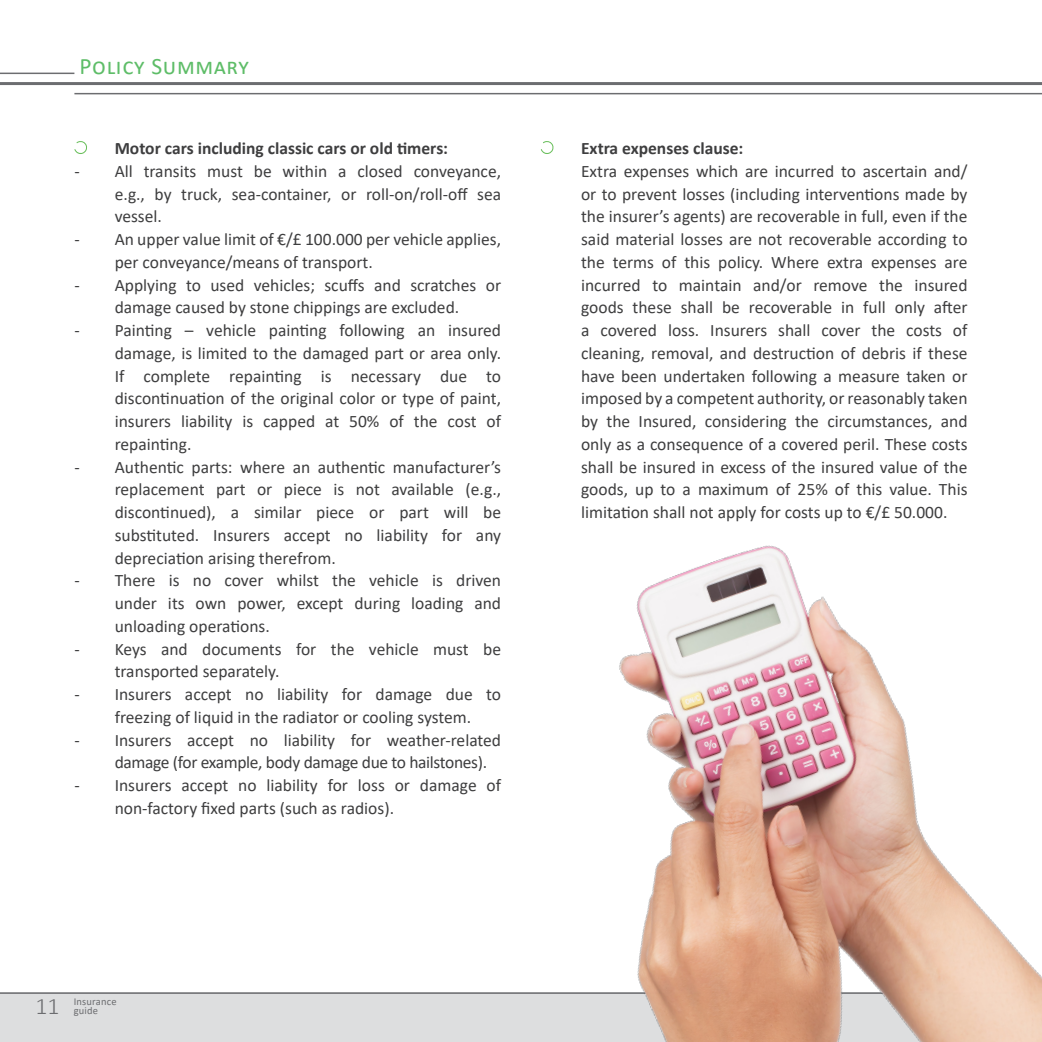
<style>
.page{position:relative;width:1042px;height:1042px;background:#fff}
.page>*{position:absolute;margin:0;border:0;box-sizing:border-box;transform-origin:0 0}
.t1{font:23.62px "Calibri";letter-spacing:.03em;color:#5ebd68}
.t2{font:300 23.62px "Calibri";color:#6c6d70}
.body{font:17.5px/22.8px "Calibri";color:#3e3e3f;text-align:justify}
.body-2{font:700 17.5px "Calibri";color:#3e3e3f}
.t3{font:10.5px "Calibri";color:#6c6d70}
</style>
<div class="page">
<div style="left:0;top:992px;width:1042px;height:50px;background:#dddedf"></div>
<hr style="left:0;top:992px;width:1042px;height:2px;background:#6c6d70">
<hr style="left:0;top:73px;width:74px;height:1px;background:#6c6d70">
<hr style="left:0;top:82px;width:1042px;height:3px;background:#6c6d70">
<hr style="left:74px;top:93px;width:968px;height:1px;background:#6c6d70">
<svg style="left:74px;top:141px;width:13px;height:13px"></svg>
<svg style="left:541px;top:141px;width:13px;height:13px"></svg>
<img style="left:333px;top:545px;width:709px;height:497px">
<p class="t1" style="left:79px;top:50px;width:171px">Policy Summary</p>
<p class="body-2" style="left:115px;top:136px;width:335px">Motor cars including classic cars or old timers:</p>
<p class="body" style="left:115px;top:159px;width:388px;text-indent:-40px">- All transits must be within a closed conveyance, e.g., by truck, sea-container, or roll-on/roll-off sea vessel.</p>
<p class="body" style="left:115px;top:227px;width:388px;text-indent:-40px">- An upper value limit of €/£ 100.000 per vehicle applies, per conveyance/means of transport.</p>
<p class="body" style="left:74px;top:273px;width:428px;text-align:center">- Applying to used vehicles; scuffs and scratches or damage caused by stone chippings are excluded.</p>
<p class="body" style="left:115px;top:318px;width:388px;text-indent:-40px">- Painting – vehicle painting following an insured damage, is limited to the damaged part or area only.<br>If complete repainting is necessary due to discontinuation of the original color or type of paint, insurers liability is capped at 50% of the cost of repainting.</p>
<p class="body" style="left:115px;top:455px;width:388px;text-indent:-40px">- Authentic parts: where an authentic manufacturer’s replacement part or piece is not available (e.g., discontinued), a similar piece or part will be substituted. Insurers accept no liability for any depreciation arising therefrom.</p>
<p class="body" style="left:115px;top:569px;width:388px;text-indent:-40px">- There is no cover whilst the vehicle is driven under its own power, except during loading and unloading operations.</p>
<p class="body" style="left:115px;top:637px;width:388px;text-indent:-40px">- Keys and documents for the vehicle must be transported separately.</p>
<p class="body" style="left:74px;top:682px;width:428px;text-align:center">- Insurers accept no liability for damage due to freezing of liquid in the radiator or cooling system.</p>
<p class="body" style="left:115px;top:728px;width:388px;text-indent:-40px">- Insurers accept no liability for weather-related damage (for example, body damage due to hailstones).</p>
<p class="body" style="left:115px;top:773px;width:388px;text-indent:-40px">- Insurers accept no liability for loss or damage of non-factory fixed parts (such as radios).</p>
<p class="t2" style="left:36px;top:991px;width:25px">11</p>
<p class="t3" style="left:74px;top:994px;width:45px">Insurance</p>
<p class="t3" style="left:74px;top:1003px;width:26px">guide</p>
<p class="body-2" style="left:581px;top:136px;width:164px">Extra expenses clause:</p>
<p class="body" style="left:581px;top:159px;width:388px">Extra expenses which are incurred to ascertain and/ or to prevent losses (including interventions made by the insurer’s agents) are recoverable in full, even if the said material losses are not recoverable according to the terms of this policy. Where extra expenses are incurred to maintain and/or remove the insured goods these shall be recoverable in full only after a covered loss. Insurers shall cover the costs of cleaning, removal, and destruction of debris if these have been undertaken following a measure taken or imposed by a competent authority, or reasonably taken by the Insured, considering the circumstances, and only as a consequence of a covered peril. These costs shall be insured in excess of the insured value of the goods, up to a maximum of 25% of this value. This limitation shall not apply for costs up to €/£ 50.000.</p>
</div>
